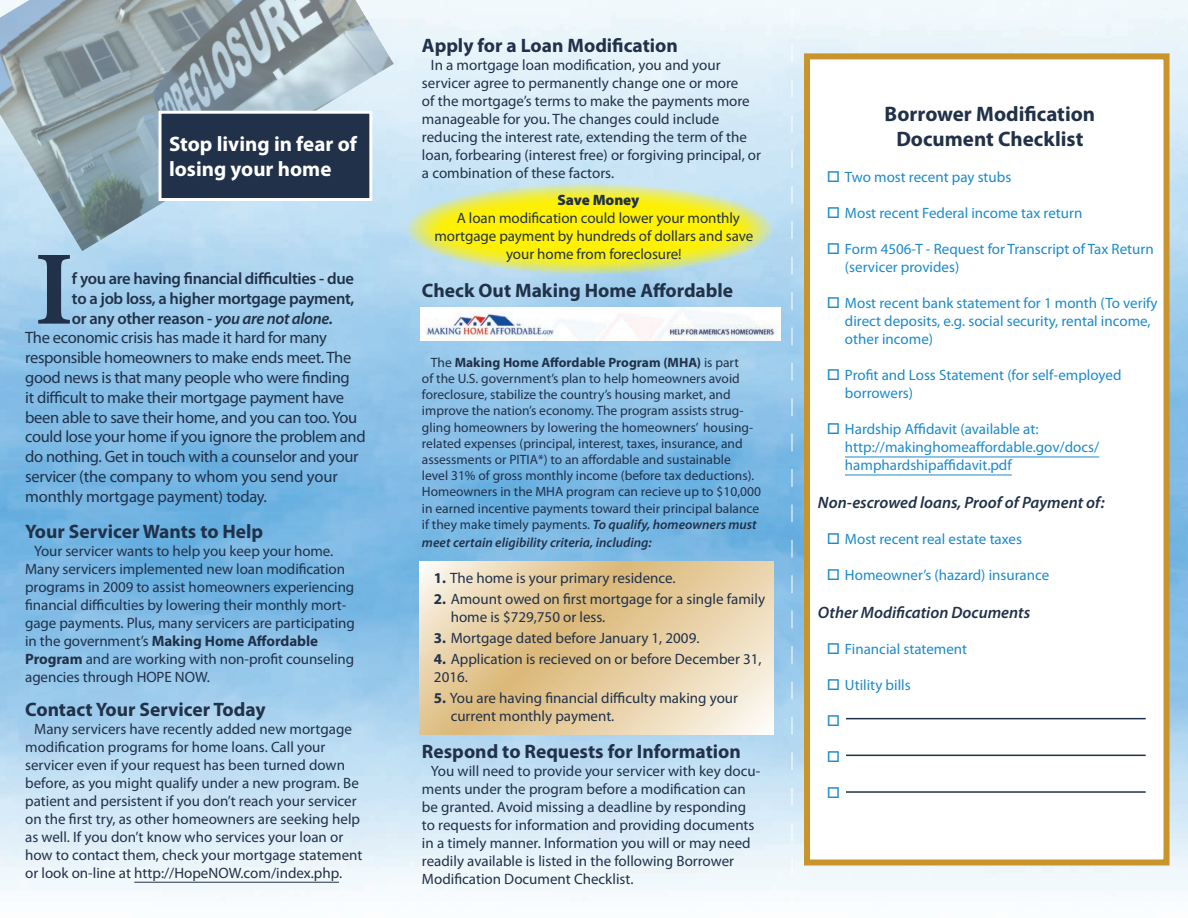
<style>
.page{position:relative;width:1188px;height:918px;background:#fff}
.page>*{position:absolute;margin:0;border:0;box-sizing:border-box;transform-origin:0 0}
.biginitialdrop{font:700 105.6px "Minion Pro";color:#213149}
.heads{font:700 21px/25.2px "Myriad Pro";color:#213149;text-align:center}
.heads-2{font:700 21px/25.2px "Myriad Pro";color:#fff}
.heads-3{font:700 19.5px "Myriad Pro";color:#213149}
.biginitialdrop-2{font:16.5px "Myriad Pro";letter-spacing:-.02em;color:#213149}
.biginitialdrop-3{font:600 16.5px "Myriad Pro";letter-spacing:-.02em;color:#213149}
.subheads{font:italic 600 16.5px "Myriad Pro";color:#213149}
.body{font:15px/18px "Myriad Pro";color:#213149}
.t1{font:15px/18px "Myriad Pro";color:#1b8bca}
.body-2{font:900 15px "Myriad Pro";letter-spacing:-.005em;color:#213149}
.body-3{font:13.5px/16.2px "Myriad Pro";color:#213149}
.body-4{font:italic 600 13.5px "Myriad Pro";color:#213149}
.s1{font-style:italic}
.s2{font-weight:700}
.s3{font-weight:600;font-style:italic}
</style>
<div class="page">
<img style="left:0;top:0;width:1188px;height:891px">
<svg style="left:420px;top:561px;width:353px;height:173px;background:#e7cfa4"></svg>
<svg style="left:801px;top:50px;width:372px;height:818px"></svg>
<svg style="left:406px;top:184px;width:367px;height:90px;background:#f0ec33"></svg>
<img style="left:0;top:0;width:394px;height:251px">
<hr style="left:134px;top:882px;width:205px;height:1px;background:#213149">
<hr style="left:845px;top:457px;width:254px;height:1px;background:#1b8bca">
<hr style="left:845px;top:475px;width:167px;height:1px;background:#1b8bca">
<div style="left:160px;top:112px;width:211px;height:88px;background:#213149"></div>
<div style="left:159px;top:111px;width:213px;height:90px;border:3px solid #fff"></div>
<img style="left:420px;top:308px;width:361px;height:33px">
<hr style="left:846px;top:718px;width:300px;height:1px;background:#213149">
<hr style="left:846px;top:755px;width:300px;height:1px;background:#213149">
<hr style="left:846px;top:791px;width:300px;height:2px;background:#213149">
<svg style="left:792px;top:0;width:1px;height:891px"></svg>
<svg style="left:828px;top:171px;width:11px;height:11px"></svg>
<svg style="left:828px;top:207px;width:11px;height:11px"></svg>
<svg style="left:828px;top:243px;width:11px;height:11px"></svg>
<svg style="left:828px;top:297px;width:11px;height:11px"></svg>
<svg style="left:828px;top:369px;width:11px;height:11px"></svg>
<svg style="left:828px;top:423px;width:11px;height:11px"></svg>
<svg style="left:828px;top:533px;width:11px;height:11px"></svg>
<svg style="left:828px;top:569px;width:11px;height:11px"></svg>
<svg style="left:828px;top:643px;width:11px;height:11px"></svg>
<svg style="left:828px;top:679px;width:11px;height:11px"></svg>
<svg style="left:828px;top:715px;width:11px;height:11px"></svg>
<svg style="left:828px;top:751px;width:11px;height:11px"></svg>
<svg style="left:828px;top:787px;width:11px;height:11px"></svg>
<p class="heads-2" style="left:169px;top:131px;width:189px">Stop living in fear of losing your home</p>
<p class="biginitialdrop" style="left:34px;top:215px;width:41px">I</p>
<p class="biginitialdrop-3" style="left:72px;top:268px;width:284px">f you are having financial difficulties - due</p>
<p class="biginitialdrop-3" style="left:72px;top:288px;width:284px">to a job loss, a higher mortgage payment,</p>
<p class="biginitialdrop-3" style="left:72px;top:308px;width:262px">or any other reason - <span class="s1">you are not alone.</span></p>
<p class="biginitialdrop-2" style="left:25px;top:328px;width:303px">The economic crisis has made it hard for many</p>
<p class="biginitialdrop-2" style="left:25px;top:348px;width:328px">responsible homeowners to make ends meet. The</p>
<p class="biginitialdrop-2" style="left:25px;top:367px;width:326px">good news is that many people who were finding</p>
<p class="biginitialdrop-2" style="left:25px;top:387px;width:320px">it difficult to make their mortgage payment have</p>
<p class="biginitialdrop-2" style="left:25px;top:407px;width:334px">been able to save their home, and you can too. You</p>
<p class="biginitialdrop-2" style="left:25px;top:427px;width:342px">could lose your home if you ignore the problem and</p>
<p class="biginitialdrop-2" style="left:25px;top:447px;width:335px">do nothing. Get in touch with a counselor and your</p>
<p class="biginitialdrop-2" style="left:25px;top:466px;width:314px">servicer (the company to whom you send your</p>
<p class="biginitialdrop-2" style="left:25px;top:486px;width:243px">monthly mortgage payment) today.</p>
<p class="heads-3" style="left:25px;top:518px;width:240px">Your Servicer Wants to Help</p>
<p class="body" style="left:25px;top:541px;width:331px;text-indent:9px">Your servicer wants to help you keep your home.<br>Many servicers implemented new loan modification programs in 2009 to assist homeowners experiencing financial difficulties by lowering their monthly mort&shy;gage payments. Plus, many servicers are participating in the government’s <span class="s2">Making Home Affordable Program</span> and are working with non-profit counseling agencies through HOPE NOW.</p>
<p class="heads-3" style="left:25px;top:696px;width:242px">Contact Your Servicer Today</p>
<p class="body" style="left:25px;top:719px;width:339px;text-indent:9px">Many servicers have recently added new mortgage modification programs for home loans. Call your servicer even if your request has been turned down before, as you might qualify under a new program. Be patient and persistent if you don’t reach your servicer on the first try, as other homeowners are seeking help as well. If you don’t know who services your loan or how to contact them, check your mortgage statement or look on-line at http://HopeNOW.com/index.php.</p>
<p class="heads-3" style="left:422px;top:32px;width:257px">Apply for a Loan Modification</p>
<p class="body" style="left:422px;top:55px;width:341px;text-indent:9px">In a mortgage loan modification, you and your servicer agree to permanently change one or more<br>of the mortgage’s terms to make the payments more manageable for you. The changes could include reducing the interest rate, extending the term of the loan, forbearing (interest free) or forgiving principal, or a combination of these factors.</p>
<p class="body-2" style="left:557px;top:190px;width:83px">Save Money</p>
<p class="body" style="left:435px;top:208px;width:320px;text-align:center">A loan modification could lower your monthly mortgage payment by hundreds of dollars and save your home from foreclosure!</p>
<p class="heads-3" style="left:422px;top:277px;width:313px">Check Out Making Home Affordable</p>
<p class="body-3" style="left:422px;top:354px;width:340px;text-indent:9px">The <span class="s2">Making Home Affordable Program (MHA)</span> is part<br>of the U.S. government’s plan to help homeowners avoid foreclosure, stabilize the country’s housing market, and improve the nation’s economy. The program assists strug&shy;gling homeowners by lowering the homeowners’ housing&shy;related expenses (principal, interest, taxes, insurance, and assessments or PITIA*) to an affordable and sustainable<br>level 31% of gross monthly income (before tax deductions).<br>Homeowners in the MHA program can recieve up to $10,000 in earned incentive payments toward their principal balance if they make timely payments. <span class="s3">To qualify, homeowners must</span></p>
<p class="body-4" style="left:422px;top:534px;width:231px">meet certain eligibility criteria, including:</p>
<p class="body" style="left:434px;top:568px;width:243px"><span class="s2">1.</span> The home is your primary residence.</p>
<p class="body" style="left:451px;top:589px;width:316px;text-indent:-17px"><span class="s2">2.</span> Amount owed on first mortgage for a single family home is $729,750 or less.</p>
<p class="body" style="left:434px;top:628px;width:267px"><span class="s2">3.</span> Mortgage dated before January 1, 2009.</p>
<p class="body" style="left:434px;top:649px;width:329px"><span class="s2">4.</span> Application is recieved on or before December 31,<br>2016.</p>
<p class="body" style="left:451px;top:688px;width:289px;text-indent:-17px"><span class="s2">5.</span> You are having financial difficulty making your current monthly payment.</p>
<p class="heads-3" style="left:422px;top:739px;width:320px">Respond to Requests for Information</p>
<p class="body" style="left:422px;top:762px;width:340px;text-indent:9px">You will need to provide your servicer with key docu&shy;ments under the program before a modification can be granted. Avoid missing a deadline by responding to requests for information and providing documents in a timely manner. Information you will or may need readily available is listed in the following Borrower Modification Document Checklist.</p>
<p class="heads" style="left:885px;top:101px;width:212px">Borrower Modification<br>Document Checklist</p>
<p class="t1" style="left:845px;top:168px;width:168px">Two most recent pay stubs</p>
<p class="t1" style="left:845px;top:204px;width:239px">Most recent Federal income tax return</p>
<p class="t1" style="left:845px;top:240px;width:310px">Form 4506-T - Request for Transcript of Tax Return (servicer provides)</p>
<p class="t1" style="left:845px;top:294px;width:314px">Most recent bank statement for 1 month (To verify direct deposits, e.g. social security, rental income, other income)</p>
<p class="t1" style="left:845px;top:366px;width:278px">Profit and Loss Statement (for self-employed borrowers)</p>
<p class="t1" style="left:845px;top:420px;width:256px">Hardship Affidavit (available at: http://makinghomeaffordable.gov/docs/ hamphardshipaffidavit.pdf</p>
<p class="subheads" style="left:818px;top:492px;width:288px">Non-escrowed loans, Proof of Payment of:</p>
<p class="t1" style="left:845px;top:530px;width:179px">Most recent real estate taxes</p>
<p class="t1" style="left:845px;top:566px;width:206px">Homeowner’s (hazard) insurance</p>
<p class="subheads" style="left:818px;top:602px;width:214px">Other Modification Documents</p>
<p class="t1" style="left:845px;top:640px;width:124px">Financial statement</p>
<p class="t1" style="left:845px;top:676px;width:67px">Utility bills</p>
</div>
